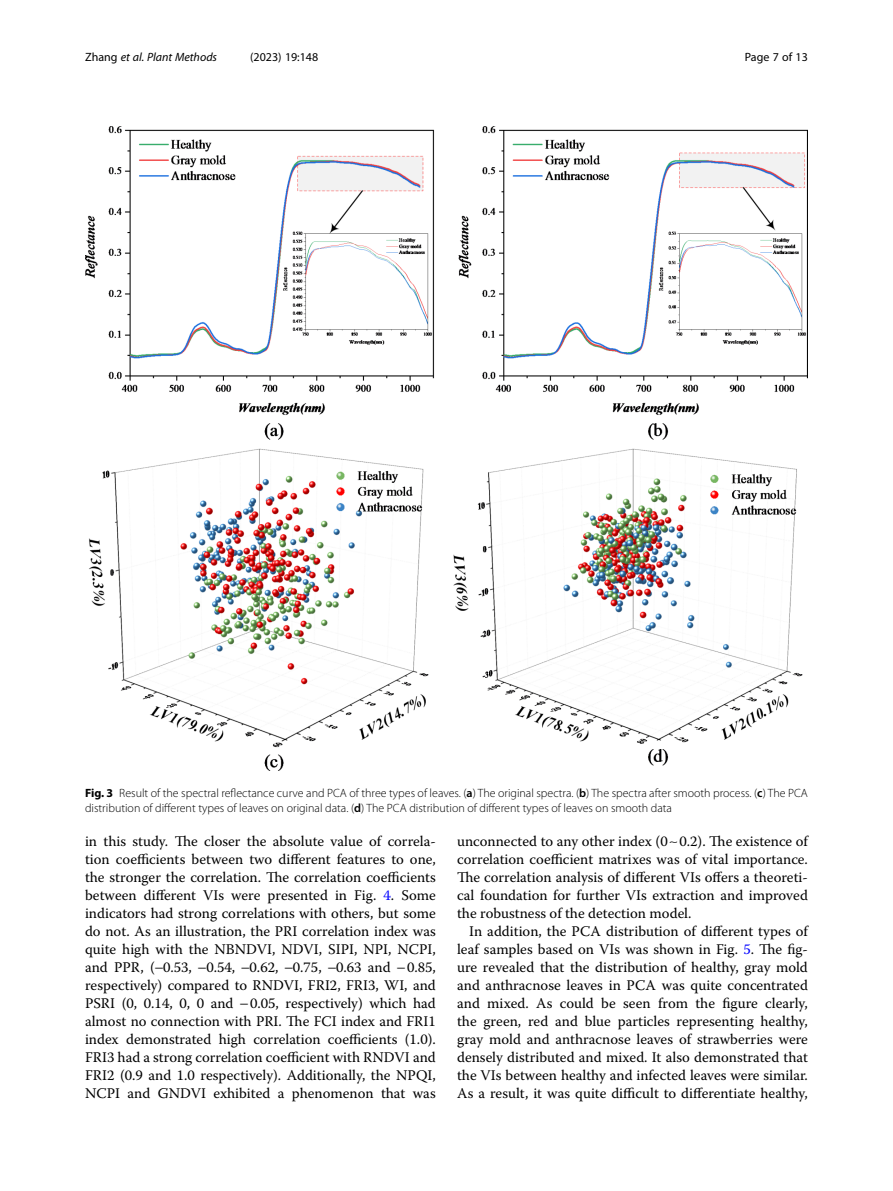
<style>
.page{position:relative;width:893px;height:1191px;background:#fff}
.page>*{position:absolute;margin:0;border:0;box-sizing:border-box;transform-origin:0 0}
.Body_Text{font:14.7px/18px "Warnock Pro";color:#000;text-align:justify}
.Body_Text_Indent{font:14.7px/18px "Warnock Pro";color:#000;text-align:justify}
.Figure_Caption{font:300 12px/15px "Myriad Pro";color:#000}
.t1{font:italic 12px "Myriad Pro";color:#000}
.t2{font:12px "Myriad Pro";color:#000}
.s1{font-style:normal}
.s2{font-weight:700}
.s3{font-weight:600}
.s4{color:#00f}
</style>
<div class="page">
<img style="left:85px;top:126px;width:723px;height:644px">
<p class="t1" style="left:85px;top:50px;width:134px"><span class="s1">Zhang</span> et al. Plant Methods</p>
<p class="t2" style="left:250px;top:50px;width:70px">(2023) 19:148</p>
<p class="t2" style="left:745px;top:50px;width:65px">Page 7 of 13</p>
<p class="Figure_Caption" style="left:85px;top:786px;width:724px"><span class="s2">Fig. 3</span> Result of the spectral reflectance curve and PCA of three types of leaves. (<span class="s3">a</span>) The original spectra. (<span class="s3">b</span>) The spectra after smooth process. (<span class="s3">c</span>) The PCA distribution of different types of leaves on original data. (<span class="s3">d</span>) The PCA distribution of different types of leaves on smooth data</p>
<p class="Body_Text" style="left:85px;top:832px;width:352px">in this study. The closer the absolute value of correla&shy;tion coefficients between two different features to one, the stronger the correlation. The correlation coefficients between different VIs were presented in Fig. <span class="s4">4</span>. Some indicators had strong correlations with others, but some do not. As an illustration, the PRI correlation index was quite high with the NBNDVI, NDVI, SIPI, NPI, NCPI, and PPR, (−0.53, −0.54, −0.62, −0.75, −0.63 and −0.85, respectively) compared to RNDVI, FRI2, FRI3, WI, and PSRI (0, 0.14, 0, 0 and −0.05, respectively) which had almost no connection with PRI. The FCI index and FRI1 index demonstrated high correlation coefficients (1.0).<br>FRI3 had a strong correlation coefficient with RNDVI and FRI2 (0.9 and 1.0 respectively). Additionally, the NPQI, NCPI and GNDVI exhibited a phenomenon that was</p>
<p class="Body_Text" style="left:457px;top:832px;width:352px">unconnected to any other index (0 0.2). The existence of correlation coefficient matrixes was of vital importance.<br>The correlation analysis of different VIs offers a theoreti&shy;cal foundation for further VIs extraction and improved the robustness of the detection model.</p>
<p class="Body_Text_Indent" style="left:457px;top:922px;width:352px;text-indent:12px">In addition, the PCA distribution of different types of leaf samples based on VIs was shown in Fig. <span class="s4">5</span>. The fig&shy;ure revealed that the distribution of healthy, gray mold and anthracnose leaves in PCA was quite concentrated and mixed. As could be seen from the figure clearly, the green, red and blue particles representing healthy, gray mold and anthracnose leaves of strawberries were densely distributed and mixed. It also demonstrated that the VIs between healthy and infected leaves were similar.<br>As a result, it was quite difficult to differentiate healthy,</p>
</div>
